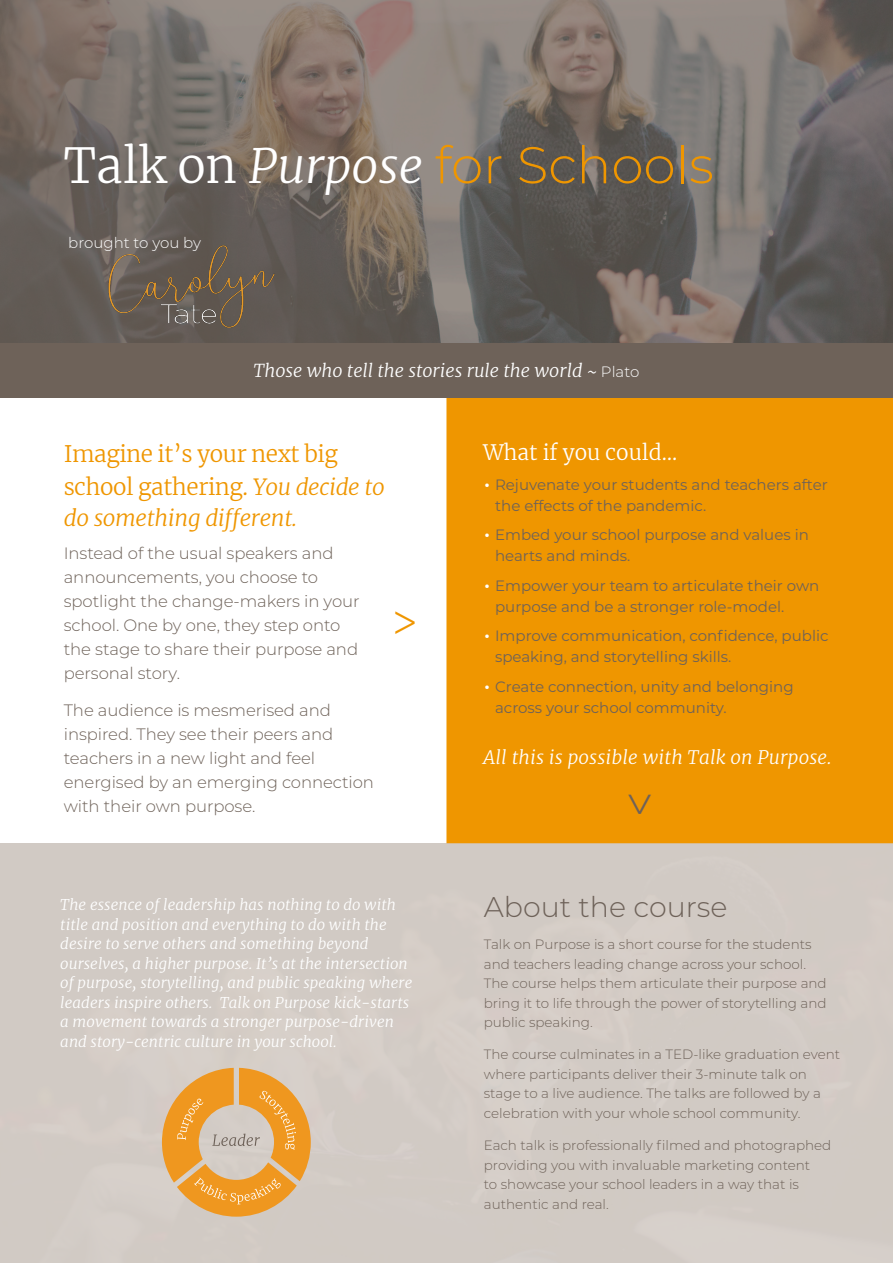
<style>
.page{position:relative;width:893px;height:1263px;background:#fff}
.page>*{position:absolute;margin:0;border:0;box-sizing:border-box;transform-origin:0 0}
.t1{font:300 51.75px "Montserrat";color:#ef9600}
.t2{font:44.55px "Minion Pro";color:#ef9600}
.t3{font:44.55px "Minion Pro";color:#6e6259}
.t4{font:300 28.5px "Montserrat";color:#6e6259}
.t5{font:300 22.5px/32.2px "Merriweather";letter-spacing:-.015em;color:#ef9600}
.t6{font:300 21px "Merriweather";color:#fff}
.t7{font:italic 300 18.75px "Merriweather";letter-spacing:.01em;color:#fff}
.t8{font:italic 300 18px "Merriweather";color:#fff}
.t9{font:300 16.5px/24px "Montserrat";letter-spacing:-.005em;color:#6e6259}
.t10{font:italic 300 15px/19.5px "Merriweather";letter-spacing:.005em;color:#fff}
.t11{font:15px/21px "Montserrat";color:#6e6259}
.t12{font:300 15px "Montserrat";color:#fff}
.t13{font:300 13.5px/19.5px "Montserrat";color:#6e6259}
.s1{font-family:"Merriweather";font-size:47.7px;color:#fff}
.s2{font-family:"Merriweather";font-style:italic;font-size:47.7px;color:#fff}
.s3{font-family:"Montserrat";font-style:normal;font-size:15px}
.s4{font-style:italic}
.s5{font-weight:300;font-size:28.5px;color:#fff}
</style>
<div class="page">
<div style="left:0;top:843px;width:893px;height:420px;background:#d7d0ca"></div>
<div style="left:447px;top:397px;width:445px;height:445px;background:#ef9600"></div>
<div style="left:446px;top:396px;width:447px;height:447px;border:2px solid #ef9600"></div>
<div style="left:0;top:343px;width:893px;height:55px;background:#6e6259"></div>
<img style="left:0;top:0;width:893px;height:343px">
<img style="left:98px;top:241px;width:187px;height:95px">
<svg style="left:162px;top:1068px;width:149px;height:149px"></svg>
<p class="t1" style="left:64px;top:130px;width:651px"><span class="s1">Talk on</span> <span class="s2">Purpose</span> for Schools</p>
<p class="t12" style="left:68px;top:232px;width:134px">brought to you by</p>
<p class="t8" style="left:254px;top:358px;width:387px">Those who tell the stories rule the world ~ <span class="s3">Plato</span></p>
<p class="t5" style="left:64px;top:437px;width:323px">Imagine it’s your next big school gathering. <span class="s4">You decide to do something different.</span></p>
<p class="t9" style="left:64px;top:540px;width:297px">Instead of the usual speakers and announcements, you choose to spotlight the change-makers in your school. One by one, they step onto the stage to share their purpose and personal story.</p>
<p class="t9" style="left:64px;top:697px;width:312px">The audience is mesmerised and inspired. They see their peers and teachers in a new light and feel energised by an emerging connection with their own purpose.</p>
<p class="t2" style="left:393px;top:590px;width:26px">&gt;</p>
<p class="t10" style="left:60px;top:894px;width:354px">The essence of leadership has nothing to do with title and position and everything to do with the desire to serve others and something beyond ourselves, a higher purpose. It’s at the intersection of purpose, storytelling, and public speaking where leaders inspire others. Talk on Purpose kick-starts a movement towards a stronger purpose-driven and story-centric culture in your school.</p>
<p class="t6" style="left:483px;top:438px;width:196px">What if you could…</p>
<p class="t11" style="left:495px;top:473px;width:334px;text-indent:-12px"><span class="s5">•</span> Rejuvenate your students and teachers after the effects of the pandemic.</p>
<p class="t11" style="left:495px;top:524px;width:315px;text-indent:-12px"><span class="s5">•</span> Embed your school purpose and values in hearts and minds.</p>
<p class="t11" style="left:495px;top:574px;width:326px;text-indent:-12px"><span class="s5">•</span> Empower your team to articulate their own purpose and be a stronger role-model.</p>
<p class="t11" style="left:495px;top:625px;width:335px;text-indent:-12px"><span class="s5">•</span> Improve communication, confidence, public speaking, and storytelling skills.</p>
<p class="t11" style="left:495px;top:675px;width:300px;text-indent:-12px"><span class="s5">•</span> Create connection, unity and belonging across your school community.</p>
<p class="t7" style="left:483px;top:744px;width:350px">All this is possible with Talk on Purpose.</p>
<p class="t3" style="left:672px;top:792px;width:26px;rotate:90deg">&gt;</p>
<p class="t4" style="left:484px;top:887px;width:245px">About the course</p>
<p class="t13" style="left:484px;top:934px;width:344px">Talk on Purpose is a short course for the students and teachers leading change across your school.<br>The course helps them articulate their purpose and bring it to life through the power of storytelling and public speaking.</p>
<p class="t13" style="left:484px;top:1044px;width:358px">The course culminates in a TED-like graduation event where participants deliver their 3-minute talk on stage to a live audience. The talks are followed by a celebration with your whole school community.</p>
<p class="t13" style="left:484px;top:1135px;width:349px">Each talk is professionally filmed and photographed providing you with invaluable marketing content<br>to showcase your school leaders in a way that is authentic and real.</p>
</div>
